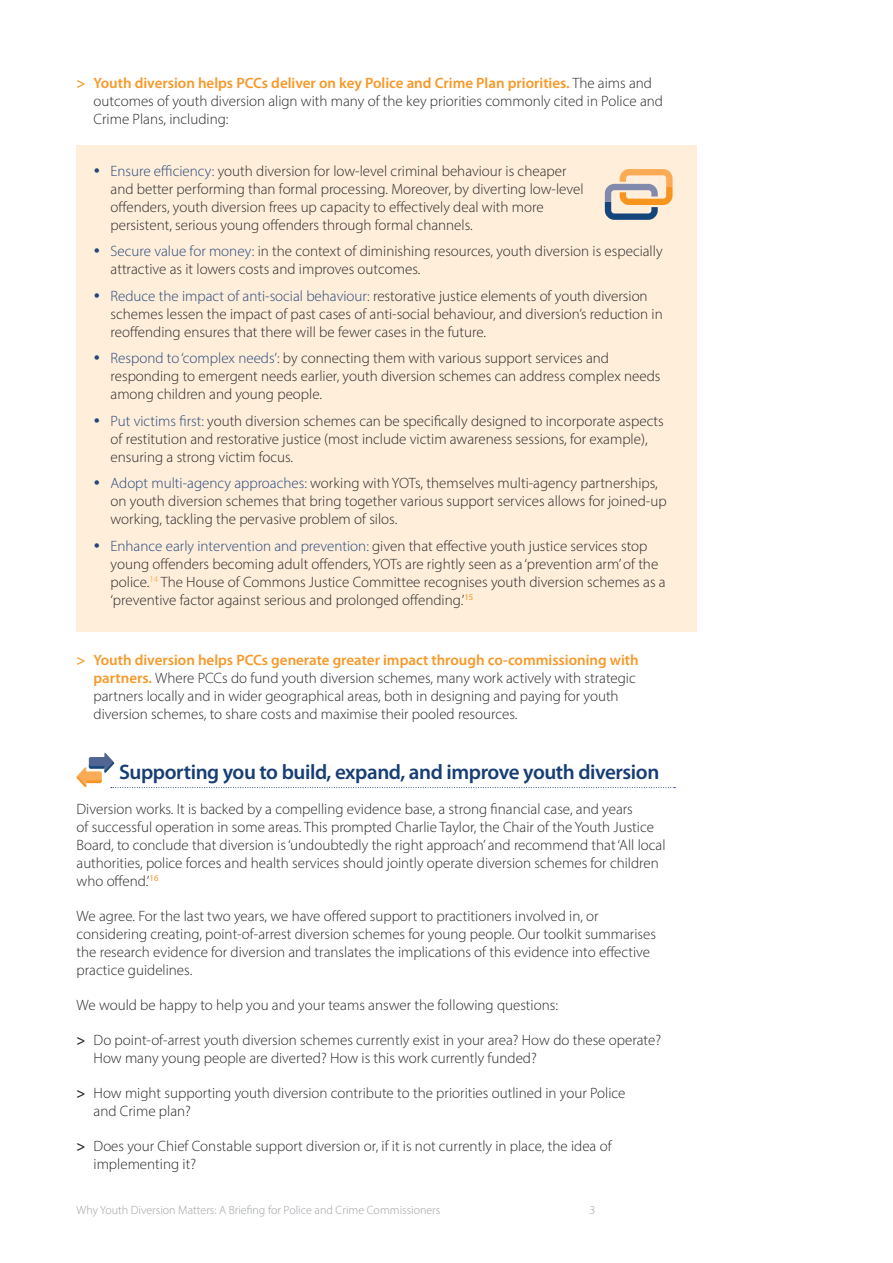
<style>
.page{position:relative;width:893px;height:1263px;background:#fff}
.page>*{position:absolute;margin:0;border:0;box-sizing:border-box;transform-origin:0 0}
.HEADER_A{font:600 21px "Myriad Pro";letter-spacing:-.02em;color:#173d75}
.Body_text{font:300 15px/18px "Myriad Pro";color:#292829}
.t1{font:300 12px "Myriad Pro";color:#9d9fa2}
.s1{font-weight:600;color:#f89828}
.s2{color:#22477c}
.s3{font-weight:600}
</style>
<div class="page">
<div style="left:77px;top:145px;width:620px;height:486px;background:#ffeeda"></div>
<svg style="left:77px;top:753px;width:598px;height:35px"></svg>
<svg style="left:605px;top:169px;width:68px;height:51px"></svg>
<p class="Body_text" style="left:94px;top:74px;width:571px;text-indent:-17px"><span class="s1">&gt; Youth diversion helps PCCs deliver on key Police and Crime Plan priorities.</span> The aims and outcomes of youth diversion align with many of the key priorities commonly cited in Police and<br>Crime Plans, including:</p>
<p class="Body_text" style="left:111px;top:162px;width:475px"><span class="s2">Ensure efficiency:</span> youth diversion for low-level criminal behaviour is cheaper and better performing than formal processing. Moreover, by diverting low-level offenders, youth diversion frees up capacity to effectively deal with more persistent, serious young offenders through formal channels.</p>
<p class="Body_text" style="left:111px;top:242px;width:554px"><span class="s2">Secure value for money:</span> in the context of diminishing resources, youth diversion is especially attractive as it lowers costs and improves outcomes.</p>
<p class="Body_text" style="left:111px;top:287px;width:554px"><span class="s2">Reduce the impact of anti-social behaviour:</span> restorative justice elements of youth diversion schemes lessen the impact of past cases of anti-social behaviour, and diversion’s reduction in reoffending ensures that there will be fewer cases in the future.</p>
<p class="Body_text" style="left:111px;top:349px;width:551px"><span class="s2">Respond to ‘complex needs’:</span> by connecting them with various support services and responding to emergent needs earlier, youth diversion schemes can address complex needs among children and young people.</p>
<p class="Body_text" style="left:111px;top:412px;width:555px"><span class="s2">Put victims first:</span> youth diversion schemes can be specifically designed to incorporate aspects of restitution and restorative justice (most include victim awareness sessions, for example), ensuring a strong victim focus.</p>
<p class="Body_text" style="left:111px;top:474px;width:558px"><span class="s2">Adopt multi-agency approaches:</span> working with YOTs, themselves multi-agency partnerships, on youth diversion schemes that bring together various support services allows for joined-up working, tackling the pervasive problem of silos.</p>
<p class="Body_text" style="left:111px;top:537px;width:557px"><span class="s2">Enhance early intervention and prevention:</span> given that effective youth justice services stop young offenders becoming adult offenders, YOTs are rightly seen as a ‘prevention arm’ of the police.<sup>14</sup> The House of Commons Justice Committee recognises youth diversion schemes as a ‘preventive factor against serious and prolonged offending.’<sup>15</sup></p>
<p class="Body_text" style="left:94px;top:651px;width:547px;text-indent:-17px"><span class="s1">&gt; Youth diversion helps PCCs generate greater impact through co-commissioning with partners.</span> Where PCCs do fund youth diversion schemes, many work actively with strategic partners locally and in wider geographical areas, both in designing and paying for youth diversion schemes, to share costs and maximise their pooled resources.</p>
<p class="HEADER_A" style="left:119px;top:758px;width:542px">Supporting you to build, expand, and improve youth diversion</p>
<p class="Body_text" style="left:77px;top:799px;width:590px">Diversion works. It is backed by a compelling evidence base, a strong financial case, and years<br>of successful operation in some areas. This prompted Charlie Taylor, the Chair of the Youth Justice Board, to conclude that diversion is ‘undoubtedly the right approach’ and recommend that ‘All local authorities, police forces and health services should jointly operate diversion schemes for children who offend.’<sup>16</sup></p>
<p class="Body_text" style="left:77px;top:906px;width:581px">We agree. For the last two years, we have offered support to practitioners involved in, or considering creating, point-of-arrest diversion schemes for young people. Our toolkit summarises the research evidence for diversion and translates the implications of this evidence into effective practice guidelines.</p>
<p class="Body_text" style="left:77px;top:995px;width:483px">We would be happy to help you and your teams answer the following questions:</p>
<p class="Body_text" style="left:94px;top:1030px;width:569px;text-indent:-17px"><span class="s3">&gt;</span> Do point-of-arrest youth diversion schemes currently exist in your area? How do these operate?<br>How many young people are diverted? How is this work currently funded?</p>
<p class="Body_text" style="left:94px;top:1083px;width:533px;text-indent:-17px"><span class="s3">&gt;</span> How might supporting youth diversion contribute to the priorities outlined in your Police and Crime plan?</p>
<p class="Body_text" style="left:94px;top:1136px;width:520px;text-indent:-17px"><span class="s3">&gt;</span> Does your Chief Constable support diversion or, if it is not currently in place, the idea of implementing it?</p>
<p class="t1" style="left:77px;top:1203px;width:365px">Why Youth Diversion Matters: A Briefing for Police and Crime Commissioners</p>
<p class="t1" style="left:590px;top:1203px;width:7px">3</p>
</div>
